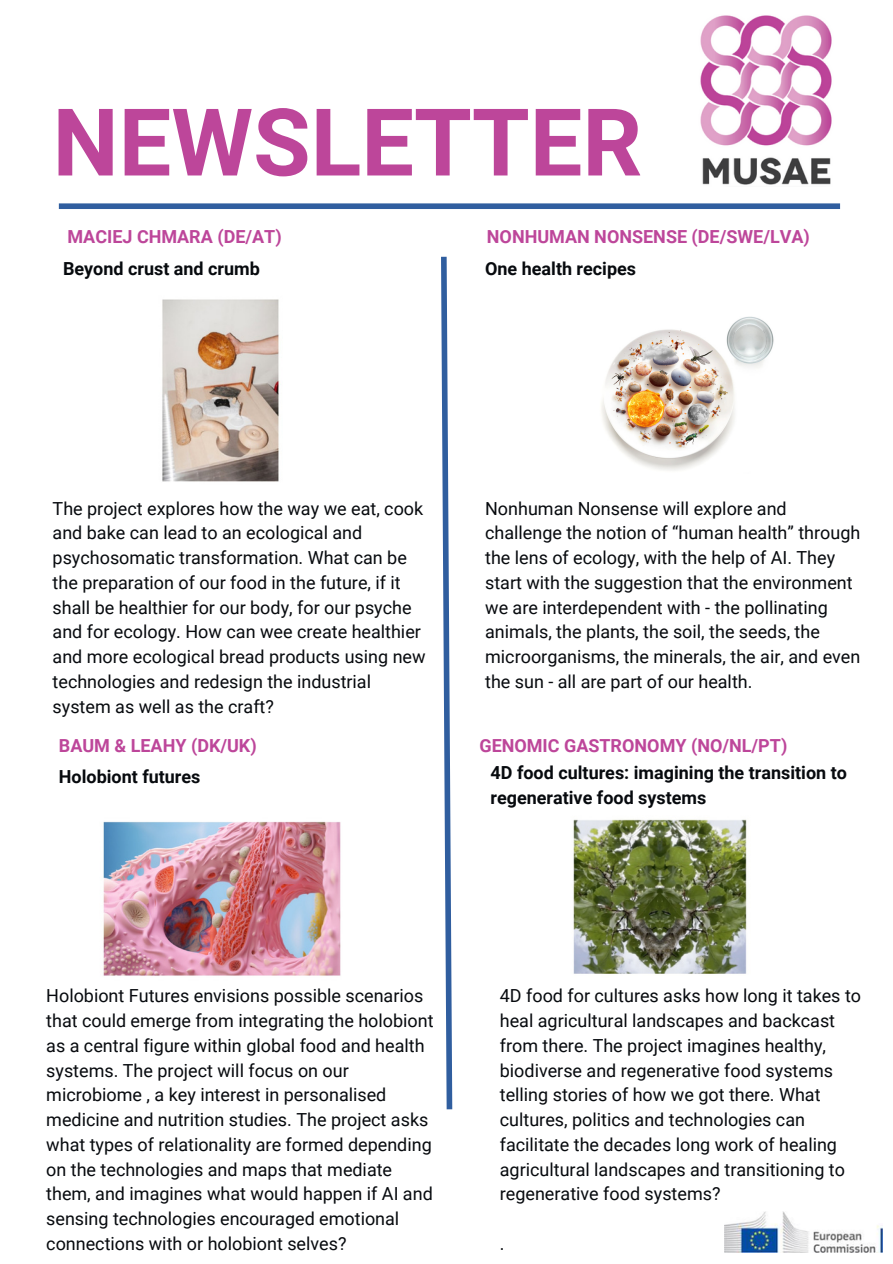
<style>
.page{position:relative;width:893px;height:1264px;background:#fff}
.page>*{position:absolute;margin:0;border:0;box-sizing:border-box;transform-origin:0 0}
.t1{font:700 93.6px "Roboto";color:#bd469a}
.t2{font:18px/24.8px "Roboto";color:#070a0e}
.t3{font:700 18px/24.8px "Roboto";color:#070a0e}
.t4{font:700 18px "Roboto";color:#bd469a}
</style>
<div class="page">
<img style="left:700px;top:15px;width:132px;height:170px">
<div style="left:59px;top:203px;width:781px;height:6px;background:#305e9f"></div>
<img style="left:724px;top:1211px;width:158px;height:41px">
<svg style="left:441px;top:256px;width:12px;height:854px"></svg>
<img style="left:162px;top:299px;width:117px;height:183px">
<img style="left:601px;top:316px;width:173px;height:155px">
<img style="left:103px;top:821px;width:238px;height:155px">
<img style="left:573px;top:819px;width:174px;height:155px">
<p class="t1" style="left:53px;top:89px;width:591px">NEWSLETTER</p>
<p class="t4" style="left:67px;top:226px;width:216px">MACIEJ CHMARA (DE/AT)</p>
<p class="t3" style="left:63px;top:257px;width:198px">Beyond crust and crumb</p>
<p class="t4" style="left:487px;top:226px;width:324px">NONHUMAN NONSENSE (DE/SWE/LVA)</p>
<p class="t3" style="left:485px;top:257px;width:152px">One health recipes</p>
<p class="t2" style="left:53px;top:496px;width:374px">The project explores how the way we eat, cook and bake can lead to an ecological and psychosomatic transformation. What can be the preparation of our food in the future, if it shall be healthier for our body, for our psyche and for ecology. How can wee create healthier and more ecological bread products using new technologies and redesign the industrial system as well as the craft?</p>
<p class="t4" style="left:59px;top:735px;width:199px">BAUM &amp; LEAHY (DK/UK)</p>
<p class="t3" style="left:59px;top:764px;width:143px">Holobiont futures</p>
<p class="t2" style="left:485px;top:496px;width:376px">Nonhuman Nonsense will explore and challenge the notion of “human health” through the lens of ecology, with the help of AI. They start with the suggestion that the environment we are interdependent with - the pollinating animals, the plants, the soil, the seeds, the microorganisms, the minerals, the air, and even the sun - all are part of our health.</p>
<p class="t4" style="left:479px;top:735px;width:309px">GENOMIC GASTRONOMY (NO/NL/PT)</p>
<p class="t3" style="left:490px;top:760px;width:358px">4D food cultures: imagining the transition to regenerative food systems</p>
<p class="t2" style="left:46px;top:983px;width:389px">Holobiont Futures envisions possible scenarios that could emerge from integrating the holobiont as a central figure within global food and health systems. The project will focus on our microbiome , a key interest in personalised medicine and nutrition studies. The project asks what types of relationality are formed depending on the technologies and maps that mediate them, and imagines what would happen if AI and sensing technologies encouraged emotional connections with or holobiont selves?</p>
<p class="t2" style="left:500px;top:983px;width:363px">4D food for cultures asks how long it takes to heal agricultural landscapes and backcast from there. The project imagines healthy, biodiverse and regenerative food systems telling stories of how we got there. What cultures, politics and technologies can facilitate the decades long work of healing agricultural landscapes and transitioning to regenerative food systems?</p>
<p class="t2" style="left:500px;top:1231px;width:6px">.</p>
</div>
